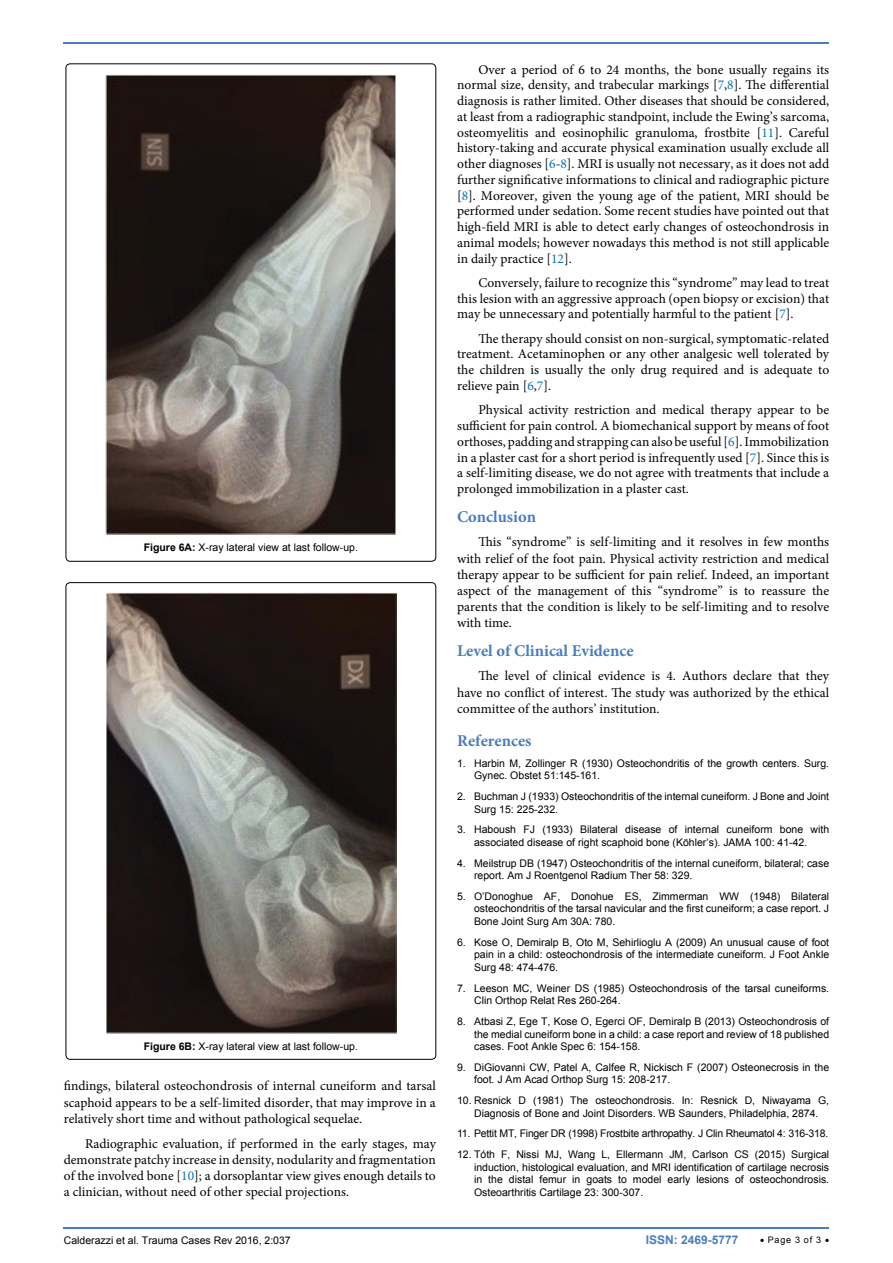
<style>
.page{position:relative;width:893px;height:1263px;background:#fff}
.page>*{position:absolute;margin:0;border:0;box-sizing:border-box;transform-origin:0 0}
.t1{font:700 16.5px "Minion Pro";color:#487ec0}
.t2{font:13.5px/15.8px "Minion Pro";color:#000;text-align:justify}
.t3{font:700 12px "Arial";color:#487ec0}
.t4{font:10.5px/12.6px "Arial";color:#000}
.t5{font:10.5px "Arial";letter-spacing:-.02em;color:#000}
.t6{font:9px "Arial";letter-spacing:.08em;color:#000}
.s1{font-weight:700}
.s2{color:#0072bc}
</style>
<div class="page">
<hr style="left:64px;top:1227px;width:765px;height:2px;background:#487ec0">
<hr style="left:64px;top:42px;width:765px;height:2px;background:#487ec0">
<img style="left:106px;top:75px;width:290px;height:459px">
<img style="left:106px;top:592px;width:290px;height:441px">
<p class="t4" style="left:144px;top:541px;width:216px"><span class="s1">Figure 6A:</span> X-ray lateral view at last follow-up.</p>
<p class="t4" style="left:144px;top:1039px;width:216px"><span class="s1">Figure 6B:</span> X-ray lateral view at last follow-up.</p>
<p class="t2" style="left:64px;top:1078px;width:374px;line-height:16.2px">findings, bilateral osteochondrosis of internal cuneiform and tarsal scaphoid appears to be a self-limited disorder, that may improve in a relatively short time and without pathological sequelae.</p>
<p class="t2" style="left:64px;top:1135px;width:374px;line-height:16.2px;text-indent:21px">Radiographic evaluation, if performed in the early stages, may demonstrate patchy increase in density, nodularity and fragmentation of the involved bone [<span class="s2">10</span>]; a dorsoplantar view gives enough details to a clinician, without need of other special projections.</p>
<p class="t2" style="left:457px;top:61px;width:374px;text-indent:21px">Over a period of 6 to 24 months, the bone usually regains its normal size, density, and trabecular markings [<span class="s2">7</span>,<span class="s2">8</span>]. The differential diagnosis is rather limited. Other diseases that should be considered, at least from a radiographic standpoint, include the Ewing’s sarcoma, osteomyelitis and eosinophilic granuloma, frostbite [<span class="s2">11</span>]. Careful history-taking and accurate physical examination usually exclude all other diagnoses [<span class="s2">6</span>-<span class="s2">8</span>]. MRI is usually not necessary, as it does not add further significative informations to clinical and radiographic picture [<span class="s2">8</span>]. Moreover, given the young age of the patient, MRI should be performed under sedation. Some recent studies have pointed out that high-field MRI is able to detect early changes of osteochondrosis in animal models; however nowadays this method is not still applicable in daily practice [<span class="s2">12</span>].</p>
<p class="t2" style="left:457px;top:275px;width:374px;text-indent:21px">Conversely, failure to recognize this “syndrome” may lead to treat this lesion with an aggressive approach (open biopsy or excision) that may be unnecessary and potentially harmful to the patient [<span class="s2">7</span>].</p>
<p class="t2" style="left:457px;top:331px;width:374px;text-indent:21px">The therapy should consist on non-surgical, symptomatic-related treatment. Acetaminophen or any other analgesic well tolerated by the children is usually the only drug required and is adequate to relieve pain [<span class="s2">6</span>,<span class="s2">7</span>].</p>
<p class="t2" style="left:457px;top:402px;width:374px;text-indent:21px">Physical activity restriction and medical therapy appear to be sufficient for pain control. A biomechanical support by means of foot orthoses, padding and strapping can also be useful [<span class="s2">6</span>]. Immobilization in a plaster cast for a short period is infrequently used [<span class="s2">7</span>]. Since this is a self-limiting disease, we do not agree with treatments that include a prolonged immobilization in a plaster cast.</p>
<p class="t1" style="left:457px;top:505px;width:81px">Conclusion</p>
<p class="t2" style="left:457px;top:534px;width:374px;line-height:16.2px;text-indent:21px">This “syndrome” is self-limiting and it resolves in few months with relief of the foot pain. Physical activity restriction and medical therapy appear to be sufficient for pain relief. Indeed, an important aspect of the management of this “syndrome” is to reassure the parents that the condition is likely to be self-limiting and to resolve with time.</p>
<p class="t1" style="left:457px;top:639px;width:178px">Level of Clinical Evidence</p>
<p class="t2" style="left:457px;top:668px;width:374px;line-height:16.2px;text-indent:21px">The level of clinical evidence is 4. Authors declare that they have no conflict of interest. The study was authorized by the ethical committee of the authors’ institution.</p>
<p class="t1" style="left:457px;top:729px;width:76px">References</p>
<p class="t4" style="left:474px;top:757px;width:357px;text-indent:-17px">1. Harbin M, Zollinger R (1930) Osteochondritis of the growth centers. Surg.<br>Gynec. Obstet 51:145-161.</p>
<p class="t4" style="left:474px;top:790px;width:357px;text-indent:-17px">2. Buchman J (1933) Osteochondritis of the internal cuneiform. J Bone and Joint<br>Surg 15: 225-232.</p>
<p class="t4" style="left:457px;top:823px;width:374px;text-align:center">3. Haboush FJ (1933) Bilateral disease of internal cuneiform bone with associated disease of right scaphoid bone (Köhler’s). JAMA 100: 41-42.</p>
<p class="t4" style="left:474px;top:857px;width:357px;text-indent:-17px">4. Meilstrup DB (1947) Osteochondritis of the internal cuneiform, bilateral; case report. Am J Roentgenol Radium Ther 58: 329.</p>
<p class="t4" style="left:474px;top:890px;width:357px;text-align:justify;text-indent:-17px">5. O’Donoghue AF, Donohue ES, Zimmerman WW (1948) Bilateral osteochondritis of the tarsal navicular and the first cuneiform; a case report. J Bone Joint Surg Am 30A: 780.</p>
<p class="t4" style="left:474px;top:936px;width:357px;text-align:justify;text-indent:-17px">6. Kose O, Demiralp B, Oto M, Sehirlioglu A (2009) An unusual cause of foot pain in a child: osteochondrosis of the intermediate cuneiform. J Foot Ankle Surg 48: 474-476.</p>
<p class="t4" style="left:474px;top:982px;width:357px;text-indent:-17px">7. Leeson MC, Weiner DS (1985) Osteochondrosis of the tarsal cuneiforms.<br>Clin Orthop Relat Res 260-264.</p>
<p class="t4" style="left:474px;top:1015px;width:357px;text-align:justify;text-indent:-17px">8. Atbasi Z, Ege T, Kose O, Egerci OF, Demiralp B (2013) Osteochondrosis of the medial cuneiform bone in a child: a case report and review of 18 published cases. Foot Ankle Spec 6: 154-158.</p>
<p class="t4" style="left:474px;top:1061px;width:357px;text-indent:-17px">9. DiGiovanni CW, Patel A, Calfee R, Nickisch F (2007) Osteonecrosis in the foot. J Am Acad Orthop Surg 15: 208-217.</p>
<p class="t4" style="left:457px;top:1094px;width:374px;text-align:center">10. Resnick D (1981) The osteochondrosis. In: Resnick D, Niwayama G,<br>Diagnosis of Bone and Joint Disorders. WB Saunders, Philadelphia, 2874.</p>
<p class="t5" style="left:457px;top:1127px;width:373px">11. Pettit MT, Finger DR (1998) Frostbite arthropathy. J Clin Rheumatol 4: 316-318.</p>
<p class="t4" style="left:474px;top:1148px;width:357px;text-align:justify;text-indent:-17px">12. Tóth F, Nissi MJ, Wang L, Ellermann JM, Carlson CS (2015) Surgical induction, histological evaluation, and MRI identification of cartilage necrosis in the distal femur in goats to model early lesions of osteochondrosis.<br>Osteoarthritis Cartilage 23: 300-307.</p>
<p class="t4" style="left:64px;top:1234px;width:229px">Calderazzi et al. Trauma Cases Rev 2016, 2:037</p>
<p class="t3" style="left:646px;top:1232px;width:94px">ISSN: 2469-5777</p>
<p class="t6" style="left:760px;top:1234px;width:71px">• Page 3 of 3 •</p>
</div>
